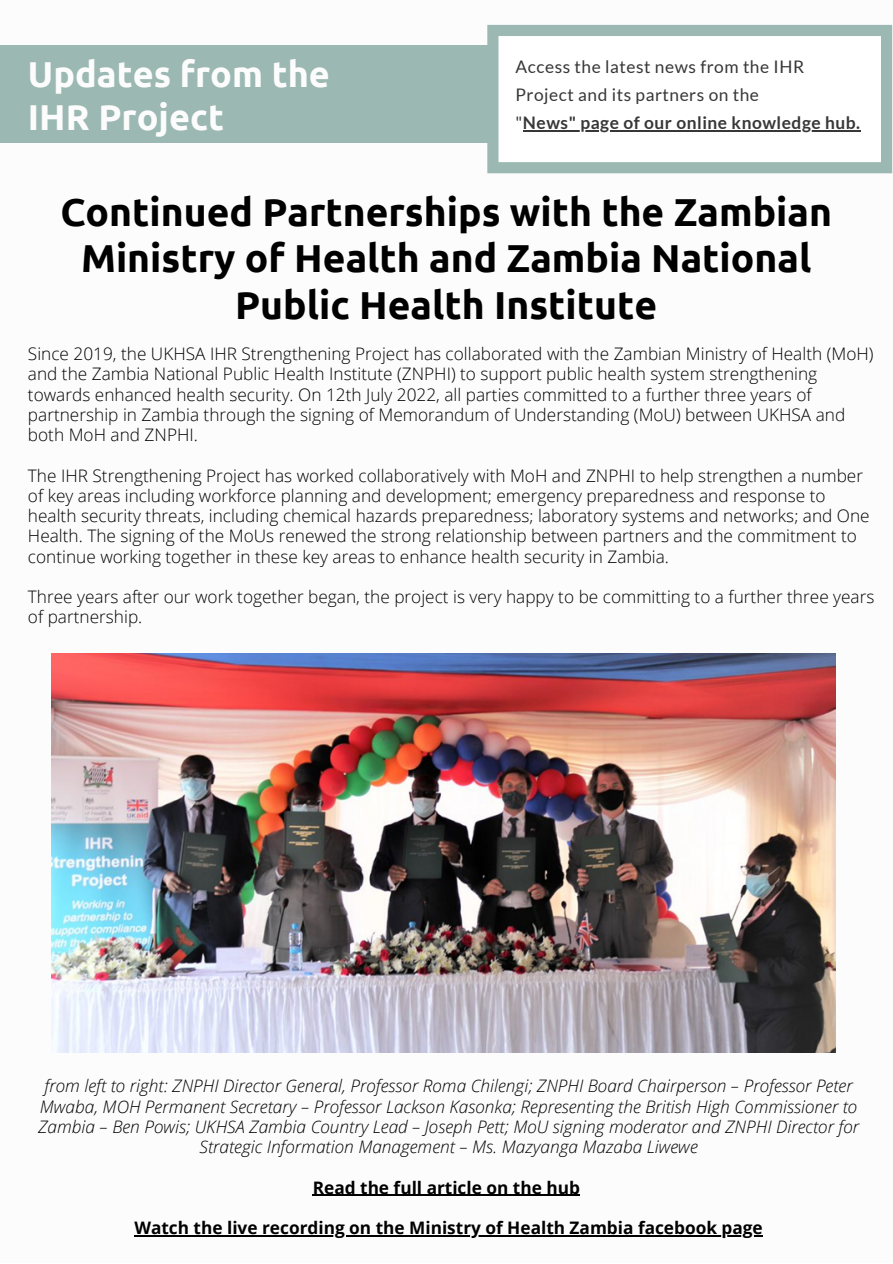
<style>
.page{position:relative;width:893px;height:1264px;background:#fff}
.page>*{position:absolute;margin:0;border:0;box-sizing:border-box;transform-origin:0 0}
.t1{font:700 39px/46px "Ubuntu";color:#000;text-align:center}
.t2{font:700 36px/42.8px "Ubuntu";color:#fcfcfc}
.t3{font:300 17.25px/20.2px "Open Sans";color:#000}
.t4{font:italic 300 17.25px/20.2px "Open Sans";color:#000;text-align:center}
.t5{font:17.25px/28.2px "Lato";letter-spacing:.03em;color:#373737}
.t6{font:700 17.25px "Open Sans";color:#000}
.s1{font-weight:700}
</style>
<div class="page">
<div style="left:0;top:46px;width:487px;height:97px;background:#9bb8b2"></div>
<svg style="left:487px;top:25px;width:405px;height:148px"></svg>
<img style="left:52px;top:653px;width:783px;height:399px">
<hr style="left:523px;top:130px;width:337px;height:1px;background:#373737">
<hr style="left:313px;top:1194px;width:267px;height:1px;background:#000">
<hr style="left:134px;top:1235px;width:628px;height:1px;background:#000">
<h2 class="t2" style="left:28px;top:52px;width:303px">Updates from the<br>IHR Project</h2>
<p class="t5" style="left:515px;top:52px;width:346px">Access the latest news from the IHR<br>Project and its partners on the<br>"<span class="s1">News" page of our online knowledge hub.</span></p>
<h1 class="t1" style="left:60px;top:189px;width:773px">Continued Partnerships with the Zambian<br>Ministry of Health and Zambia National<br>Public Health Institute</h1>
<p class="t3" style="left:28px;top:343px;width:847px">Since 2019, the UKHSA IHR Strengthening Project has collaborated with the Zambian Ministry of Health (MoH) and the Zambia National Public Health Institute (ZNPHI) to support public health system strengthening towards enhanced health security. On 12th July 2022, all parties committed to a further three years of partnership in Zambia through the signing of Memorandum of Understanding (MoU) between UKHSA and both MoH and ZNPHI.</p>
<p class="t3" style="left:28px;top:465px;width:843px">The IHR Strengthening Project has worked collaboratively with MoH and ZNPHI to help strengthen a number of key areas including workforce planning and development; emergency preparedness and response to health security threats, including chemical hazards preparedness; laboratory systems and networks; and One Health. The signing of the MoUs renewed the strong relationship between partners and the commitment to continue working together in these key areas to enhance health security in Zambia.</p>
<p class="t3" style="left:28px;top:586px;width:848px">Three years after our work together began, the project is very happy to be committing to a further three years of partnership.</p>
<p class="t4" style="left:38px;top:1075px;width:822px">from left to right: ZNPHI Director General, Professor Roma Chilengi; ZNPHI Board Chairperson – Professor Peter Mwaba, MOH Permanent Secretary – Professor Lackson Kasonka; Representing the British High Commissioner to Zambia – Ben Powis; UKHSA Zambia Country Lead – Joseph Pett; MoU signing moderator and ZNPHI Director for Strategic Information Management – Ms. Mazyanga Mazaba Liwewe</p>
<p class="t6" style="left:313px;top:1175px;width:268px">Read the full article on the hub</p>
<p class="t6" style="left:134px;top:1215px;width:630px">Watch the live recording on the Ministry of Health Zambia facebook page</p>
</div>
